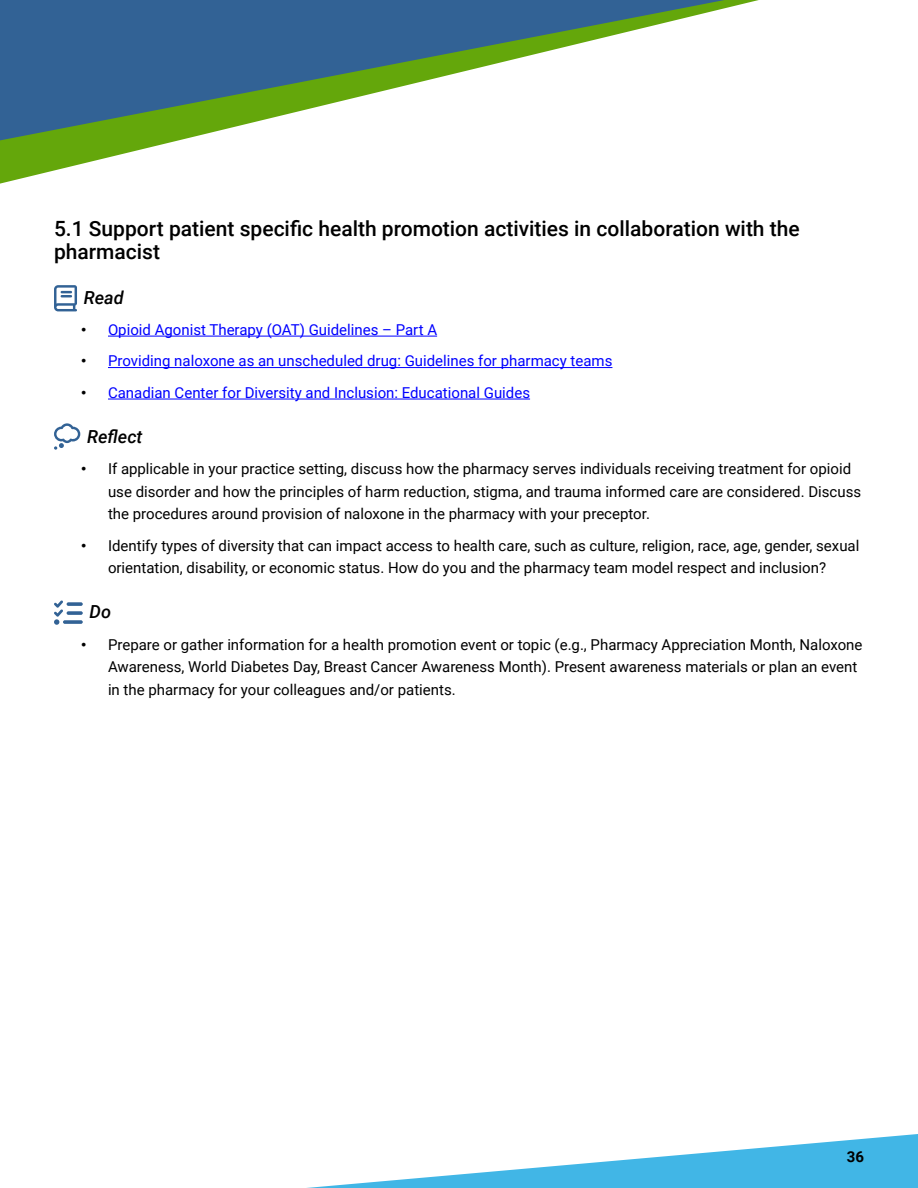
<style>
.page{position:relative;width:918px;height:1188px;background:#fff}
.page>*{position:absolute;margin:0;border:0;box-sizing:border-box;transform-origin:0 0}
.t1{font:500 21px/22.5px "Roboto";color:#000}
.t2{font:italic 500 18px "Roboto";color:#000}
.t3{font:15px/22.5px "Roboto";color:#000}
.t4{font:15px "Roboto";color:#00f}
.t5{font:700 15px "Roboto";color:#000}
.s1{font-family:"Arial";color:#000}
.s2{font-family:"Arial"}
</style>
<div class="page">
<svg style="left:0;top:140px;width:180px;height:44px"></svg>
<svg style="left:0;top:0;width:759px;height:140px"></svg>
<svg style="left:307px;top:1134px;width:611px;height:54px"></svg>
<hr style="left:108px;top:336px;width:329px;height:1px;background:#00f">
<hr style="left:108px;top:367px;width:504px;height:1px;background:#00f">
<hr style="left:108px;top:399px;width:422px;height:1px;background:#00f">
<svg style="left:54px;top:285px;width:23px;height:26px"></svg>
<svg style="left:54px;top:423px;width:26px;height:27px"></svg>
<svg style="left:54px;top:600px;width:29px;height:25px"></svg>
<h1 class="t1" style="left:54px;top:217px;width:747px">5.1 Support patient specific health promotion activities in collaboration with the pharmacist</h1>
<p class="t2" style="left:84px;top:285px;width:41px">Read</p>
<p class="t4" style="left:81px;top:319px;width:358px"><span class="s1">•</span> Opioid Agonist Therapy (OAT) Guidelines – Part A</p>
<p class="t4" style="left:81px;top:351px;width:533px"><span class="s1">•</span> Providing naloxone as an unscheduled drug: Guidelines for pharmacy teams</p>
<p class="t4" style="left:81px;top:382px;width:451px"><span class="s1">•</span> Canadian Center for Diversity and Inclusion: Educational Guides</p>
<p class="t2" style="left:87px;top:424px;width:57px">Reflect</p>
<p class="t3" style="left:108px;top:457px;width:755px;text-indent:-27px"><span class="s2">•</span> If applicable in your practice setting, discuss how the pharmacy serves individuals receiving treatment for opioid use disorder and how the principles of harm reduction, stigma, and trauma informed care are considered. Discuss the procedures around provision of naloxone in the pharmacy with your preceptor.</p>
<p class="t3" style="left:81px;top:534px;width:780px;text-align:center"><span class="s2">•</span> Identify types of diversity that can impact access to health care, such as culture, religion, race, age, gender, sexual orientation, disability, or economic status. How do you and the pharmacy team model respect and inclusion?</p>
<p class="t2" style="left:90px;top:599px;width:23px">Do</p>
<p class="t3" style="left:108px;top:633px;width:756px;text-indent:-27px"><span class="s2">•</span> Prepare or gather information for a health promotion event or topic (e.g., Pharmacy Appreciation Month, Naloxone<br>Awareness, World Diabetes Day, Breast Cancer Awareness Month). Present awareness materials or plan an event in the pharmacy for your colleagues and/or patients.</p>
<p class="t5" style="left:847px;top:1146px;width:19px">36</p>
</div>
